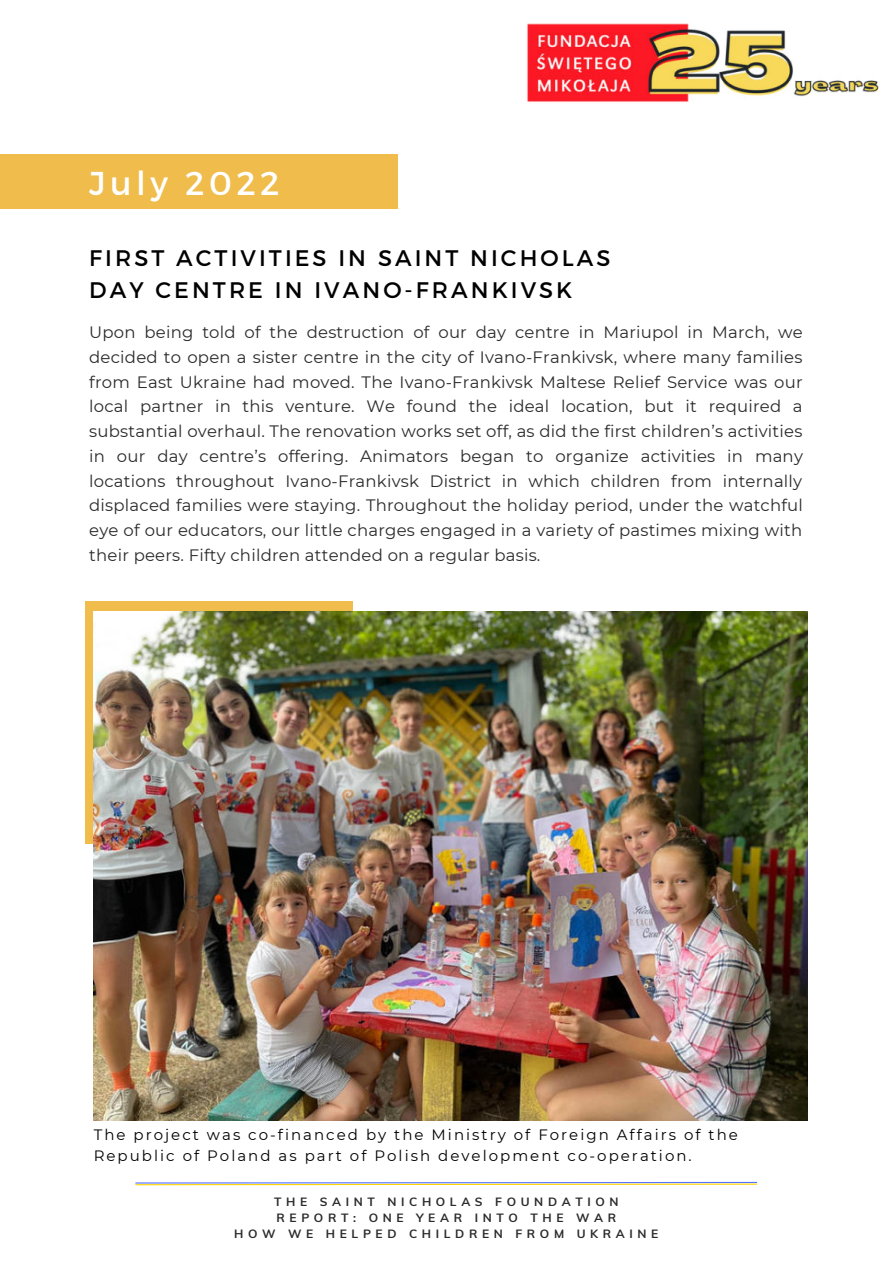
<style>
.page{position:relative;width:893px;height:1264px;background:#fff}
.page>*{position:absolute;margin:0;border:0;box-sizing:border-box;transform-origin:0 0}
.t1{font:33px "Montserrat";letter-spacing:.135em;color:#fff}
.t2{font:22.5px/31.5px "Montserrat";letter-spacing:.135em;color:#000}
.t3{font:16.5px/24.8px "Montserrat";letter-spacing:.015em;color:#2b2a2a;text-align:justify}
.t4{font:15px/20.2px "Montserrat";letter-spacing:.135em;color:#000}
.t5{font:700 12px/16px "Muli";letter-spacing:.385em;color:#2b2a2a;text-align:center}
</style>
<div class="page">
<svg style="left:135px;top:1181px;width:622px;height:4px"></svg>
<div style="left:0;top:154px;width:397px;height:55px;background:#f0bc4c"></div>
<div style="left:85px;top:601px;width:267px;height:243px;background:#f0bc4c"></div>
<img style="left:94px;top:611px;width:713px;height:509px">
<img style="left:527px;top:23px;width:352px;height:79px">
<h1 class="t1" style="left:89px;top:163px;width:192px">July 2022</h1>
<h2 class="t2" style="left:89px;top:242px;width:522px">FIRST ACTIVITIES IN SAINT NICHOLAS<br>DAY CENTRE IN IVANO-FRANKIVSK</h2>
<p class="t3" style="left:89px;top:319px;width:715px">Upon being told of the destruction of our day centre in Mariupol in March, we decided to open a sister centre in the city of Ivano-Frankivsk, where many families from East Ukraine had moved. The Ivano-Frankivsk Maltese Relief Service was our local partner in this venture. We found the ideal location, but it required a substantial overhaul. The renovation works set off, as did the first children’s activities in our day centre’s offering. Animators began to organize activities in many locations throughout Ivano-Frankivsk District in which children from internally displaced families were staying. Throughout the holiday period, under the watchful eye of our educators, our little charges engaged in a variety of pastimes mixing with their peers. Fifty children attended on a regular basis.</p>
<p class="t4" style="left:94px;top:1124px;width:645px">The project was co-financed by the Ministry of Foreign Affairs of the<br>Republic of Poland as part of Polish development co-operation.</p>
<p class="t5" style="left:234px;top:1193px;width:425px">THE SAINT NICHOLAS FOUNDATION<br>REPORT: ONE YEAR INTO THE WAR<br>HOW WE HELPED CHILDREN FROM UKRAINE</p>
</div>
